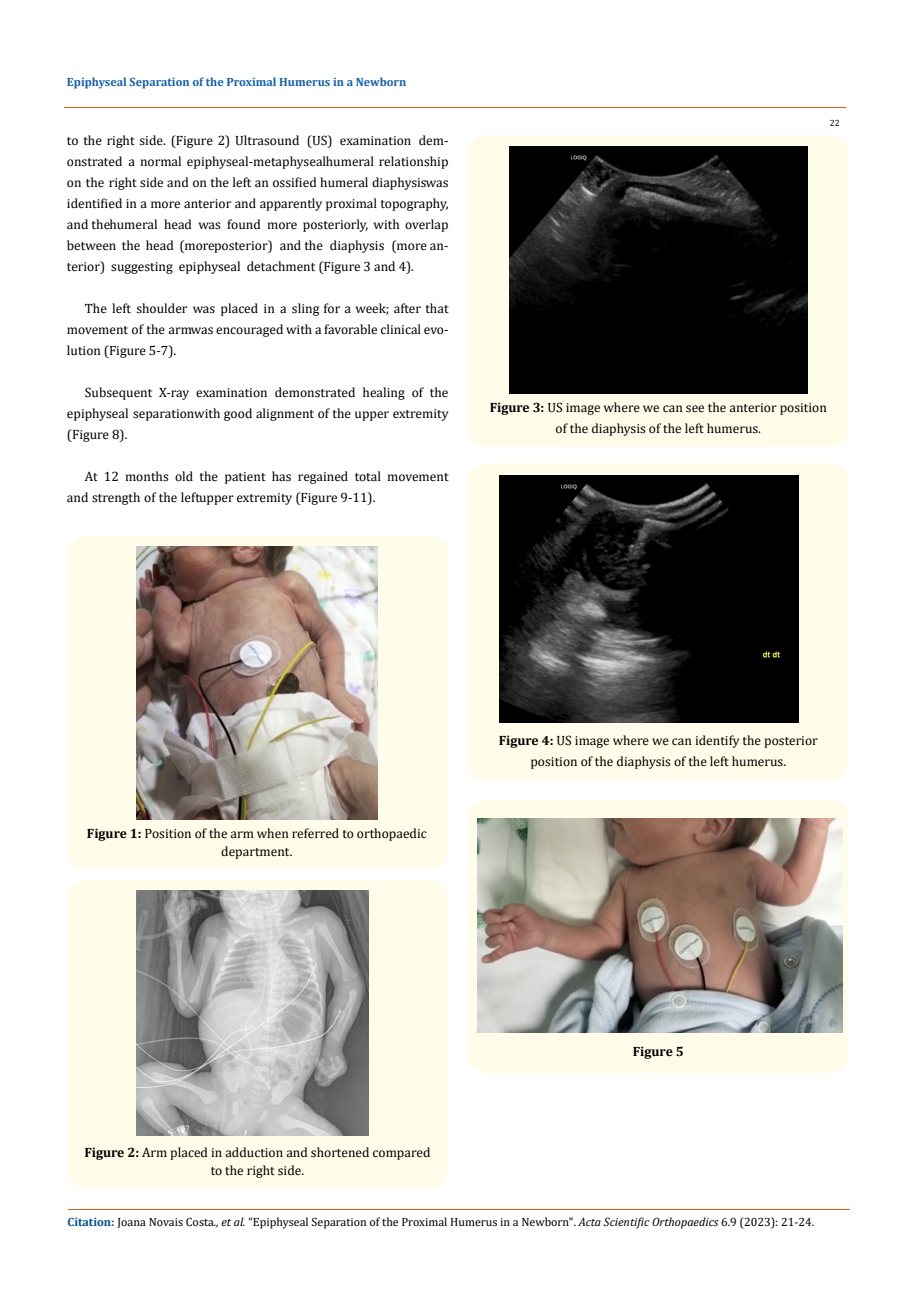
<style>
.page{position:relative;width:917px;height:1296px;background:#fff}
.page>*{position:absolute;margin:0;border:0;box-sizing:border-box;transform-origin:0 0}
.t1{font:13.5px/21px "Cambria";color:#000;text-align:center}
.t2{font:700 13.5px "Cambria";color:#000}
.t3{font:12px "Cambria";color:#000}
.t4{font:700 12px "Cambria";color:#1560a6}
.t5{font:9px "Cambria";color:#000}
.s1{font-weight:700}
.s2{font-weight:700;color:#035089}
.s3{font-style:italic}
</style>
<div class="page">
<div style="left:68px;top:536px;width:380px;height:333px;background:#fffde9;border-radius:18px"></div>
<img style="left:136px;top:547px;width:242px;height:273px">
<div style="left:67px;top:880px;width:381px;height:308px;background:#fffde9;border-radius:18px"></div>
<img style="left:137px;top:891px;width:231px;height:244px">
<div style="left:468px;top:135px;width:380px;height:311px;background:#fffde9;border-radius:18px"></div>
<img style="left:509px;top:147px;width:298px;height:246px">
<div style="left:468px;top:464px;width:380px;height:317px;background:#fffde9;border-radius:18px"></div>
<img style="left:499px;top:475px;width:299px;height:248px">
<div style="left:468px;top:800px;width:380px;height:273px;background:#fffde9;border-radius:18px"></div>
<img style="left:477px;top:819px;width:365px;height:213px">
<hr style="left:64px;top:108px;width:781px;height:1px;background:#e05d1a">
<hr style="left:68px;top:1210px;width:781px;height:1px;background:#e05d1a">
<p class="t4" style="left:67px;top:73px;width:341px">Epiphyseal Separation of the Proximal Humerus in a Newborn</p>
<p class="t1" style="left:67px;top:130px;width:383px;text-align:justify">to the right side. (Figure 2) Ultrasound (US) examination dem&shy;onstrated a normal epiphyseal-metaphyseal humeral relationship on the right side and on the left an ossified humeral diaphysis was identified in a more anterior and apparently proximal topography, and the humeral head was found more posteriorly, with overlap between the head (more posterior) and the diaphysis (more an&shy;terior) suggesting epiphyseal detachment (Figure 3 and 4).</p>
<p class="t1" style="left:67px;top:298px;width:383px;text-align:justify;text-indent:18px">The left shoulder was placed in a sling for a week; after that movement of the arm was encouraged with a favorable clinical evo&shy;lution (Figure 5-7).</p>
<p class="t1" style="left:67px;top:382px;width:383px;text-align:justify;text-indent:18px">Subsequent X-ray examination demonstrated healing of the epiphyseal separation with good alignment of the upper extremity (Figure 8).</p>
<p class="t1" style="left:67px;top:466px;width:383px;text-align:left;text-indent:18px">At 12 months old the patient has regained total movement and strength of the left upper extremity (Figure 9-11).</p>
<p class="t5" style="left:829px;top:118px;width:11px">22</p>
<p class="t1" style="left:489px;top:396px;width:339px"><span class="s1">Figure 3:</span> US image where we can see the anterior position of the diaphysis of the left humerus.</p>
<p class="t1" style="left:87px;top:824px;width:341px;line-height:18px"><span class="s1">Figure 1:</span> Position of the arm when referred to orthopaedic department.</p>
<p class="t1" style="left:499px;top:730px;width:320px"><span class="s1">Figure 4:</span> US image where we can identify the posterior position of the diaphysis of the left humerus.</p>
<p class="t1" style="left:84px;top:1143px;width:347px;line-height:18px"><span class="s1">Figure 2:</span> Arm placed in adduction and shortened compared to the right side.</p>
<p class="t2" style="left:633px;top:1042px;width:52px">Figure 5</p>
<p class="t3" style="left:68px;top:1215px;width:748px"><span class="s2">Citation:</span> Joana Novais Costa<span class="s3">., et al.</span> “Epiphyseal Separation of the Proximal Humerus in a Newborn". <span class="s3">Acta Scientific Orthopaedics</span> 6.9 (2023): 21-24.</p>
</div>
